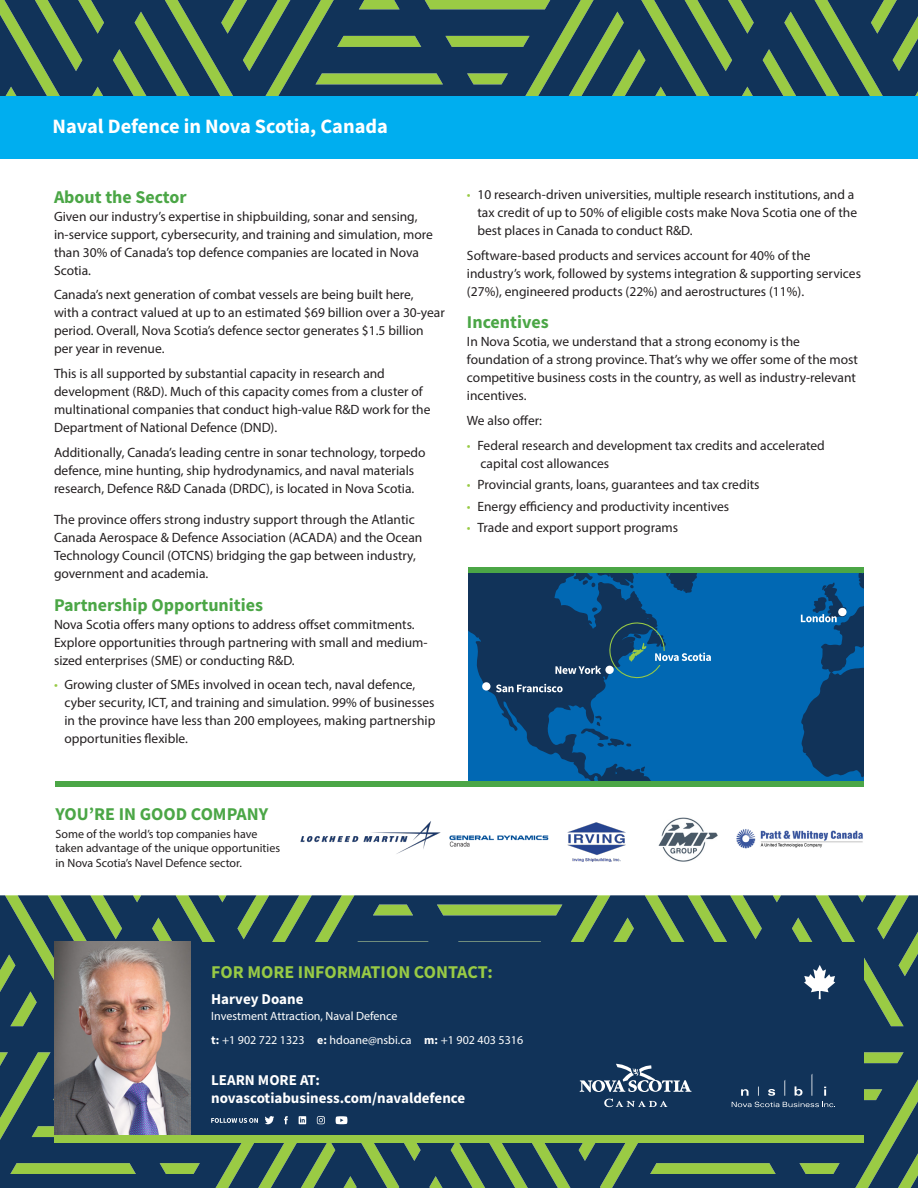
<style>
.page{position:relative;width:918px;height:1188px;background:#fff}
.page>*{position:absolute;margin:0;border:0;box-sizing:border-box;transform-origin:0 0}
.Body_Copy{font:700 20.4px "Source Sans Pro";color:#fff}
.Source_Subheading{font:700 18px "Source Sans Pro";color:#4ba646}
.t1{font:700 18px "Source Sans Pro";color:#98ca45}
.t2{font:700 15px "Source Sans Pro";color:#fff}
.Body_Copy-2{font:13.5px/18px "Myriad Pro";color:#231f20}
.t3{font:12px/14.4px "Myriad Pro";color:#231f20}
.t4{font:12px "Myriad Pro";color:#fff}
.s1{color:#98ca45}
.s2{font-family:"Source Sans Pro";font-weight:700}
</style>
<div class="page">
<svg style="left:0;top:0;width:918px;height:96px;background:#325755"></svg>
<div style="left:468px;top:570px;width:396px;height:214px;background:#0168b3"></div>
<svg style="left:468px;top:573px;width:189px;height:208px;fill:#113359"></svg>
<svg style="left:592px;top:608px;width:5px;height:4px"></svg>
<svg style="left:641px;top:767px;width:4px;height:4px"></svg>
<svg style="left:581px;top:716px;width:50px;height:31px"></svg>
<svg style="left:587px;top:620px;width:5px;height:4px"></svg>
<svg style="left:565px;top:573px;width:132px;height:20px"></svg>
<svg style="left:609px;top:622px;width:102px;height:57px"></svg>
<div style="left:482px;top:682px;width:9px;height:9px;background:#fff;border-radius:50%"></div>
<div style="left:605px;top:666px;width:9px;height:8px;background:#fff;border-radius:50%"></div>
<svg style="left:555px;top:666px;width:46px;height:8px"></svg>
<svg style="left:801px;top:573px;width:63px;height:205px"></svg>
<svg style="left:496px;top:684px;width:67px;height:8px"></svg>
<div style="left:191px;top:942px;width:673px;height:197px;background:#113359"></div>
<img style="left:55px;top:1026px;width:136px;height:26px">
<svg style="left:0;top:895px;width:918px;height:131px"></svg>
<div style="left:0;top:96px;width:918px;height:63px;background:#00aeef"></div>
<div style="left:55px;top:781px;width:809px;height:6px;background:#4ba646"></div>
<div style="left:468px;top:568px;width:396px;height:5px;background:#4ba646"></div>
<img style="left:300px;top:821px;width:141px;height:33px">
<img style="left:449px;top:835px;width:100px;height:12px">
<img style="left:568px;top:822px;width:58px;height:40px">
<img style="left:658px;top:817px;width:60px;height:44px">
<img style="left:736px;top:829px;width:127px;height:20px">
<svg style="left:0;top:1052px;width:918px;height:136px"></svg>
<p class="Body_Copy" style="left:52px;top:112px;width:337px">Naval Defence in Nova Scotia, Canada</p>
<p class="Source_Subheading" style="left:54px;top:184px;width:134px">About the Sector</p>
<p class="Body_Copy-2" style="left:54px;top:207px;width:380px">Given our industry’s expertise in shipbuilding, sonar and sensing, in-service support, cybersecurity, and training and simulation, more than 30% of Canada’s top defence companies are located in Nova Scotia.</p>
<p class="Body_Copy-2" style="left:54px;top:286px;width:392px">Canada’s next generation of combat vessels are being built here,<br>with a contract valued at up to an estimated $69 billion over a 30-year period. Overall, Nova Scotia’s defence sector generates $1.5 billion per year in revenue.</p>
<p class="Body_Copy-2" style="left:54px;top:364px;width:378px">This is all supported by substantial capacity in research and development (R&amp;D). Much of this capacity comes from a cluster of multinational companies that conduct high-value R&amp;D work for the Department of National Defence (DND).</p>
<p class="Body_Copy-2" style="left:54px;top:443px;width:373px">Additionally, Canada’s leading centre in sonar technology, torpedo defence, mine hunting, ship hydrodynamics, and naval materials research, Defence R&amp;D Canada (DRDC), is located in Nova Scotia.</p>
<p class="Body_Copy-2" style="left:54px;top:511px;width:370px">The province offers strong industry support through the Atlantic Canada Aerospace &amp; Defence Association (ACADA) and the Ocean Technology Council (OTCNS) bridging the gap between industry, government and academia.</p>
<p class="Source_Subheading" style="left:54px;top:592px;width:211px">Partnership Opportunities</p>
<p class="Body_Copy-2" style="left:54px;top:615px;width:375px">Nova Scotia offers many options to address offset commitments.<br>Explore opportunities through partnering with small and medium&shy;sized enterprises (SME) or conducting R&amp;D.</p>
<p class="Body_Copy-2" style="left:64px;top:676px;width:372px;text-indent:-10px"><span class="s1">•</span> Growing cluster of SMEs involved in ocean tech, naval defence, cyber security, ICT, and training and simulation. 99% of businesses in the province have less than 200 employees, making partnership opportunities flexible.</p>
<p class="Body_Copy-2" style="left:477px;top:185px;width:381px;text-indent:-10px"><span class="s1">•</span> 10 research-driven universities, multiple research institutions, and a tax credit of up to 50% of eligible costs make Nova Scotia one of the best places in Canada to conduct R&amp;D.</p>
<p class="Body_Copy-2" style="left:467px;top:246px;width:396px">Software-based products and services account for 40% of the industry’s work, followed by systems integration &amp; supporting services (27%), engineered products (22%) and aerostructures (11%).</p>
<p class="Source_Subheading" style="left:467px;top:310px;width:83px">Incentives</p>
<p class="Body_Copy-2" style="left:467px;top:332px;width:392px">In Nova Scotia, we understand that a strong economy is the foundation of a strong province. That’s why we offer some of the most competitive business costs in the country, as well as industry-relevant incentives.</p>
<p class="Body_Copy-2" style="left:467px;top:411px;width:77px">We also offer:</p>
<p class="Body_Copy-2" style="left:480px;top:436px;width:346px;text-indent:-14px"><span class="s1">•</span> Federal research and development tax credits and accelerated capital cost allowances</p>
<p class="Body_Copy-2" style="left:467px;top:475px;width:294px"><span class="s1">•</span> Provincial grants, loans, guarantees and tax credits</p>
<p class="Body_Copy-2" style="left:467px;top:497px;width:264px"><span class="s1">•</span> Energy efficiency and productivity incentives</p>
<p class="Body_Copy-2" style="left:467px;top:518px;width:213px"><span class="s1">•</span> Trade and export support programs</p>
<p class="Source_Subheading" style="left:55px;top:802px;width:214px">YOU’RE IN GOOD COMPANY</p>
<p class="t3" style="left:55px;top:826px;width:226px">Some of the world’s top companies have taken advantage of the unique opportunities in Nova Scotia’s Navel Defence sector.</p>
<p class="t1" style="left:211px;top:959px;width:283px">FOR MORE INFORMATION CONTACT:</p>
<p class="t2" style="left:211px;top:989px;width:94px">Harvey Doane</p>
<p class="t4" style="left:211px;top:1009px;width:188px">Investment Attraction, Naval Defence</p>
<p class="t4" style="left:211px;top:1032px;width:314px"><span class="s2">t:</span> +1 902 722 1323 <span class="s2">e:</span> hdoane@nsbi.ca <span class="s2">m:</span> +1 902 403 5316</p>
<p class="t2" style="left:211px;top:1070px;width:110px">LEARN MORE AT:</p>
<p class="t2" style="left:211px;top:1088px;width:256px">novascotiabusiness.com/navaldefence</p>
</div>
